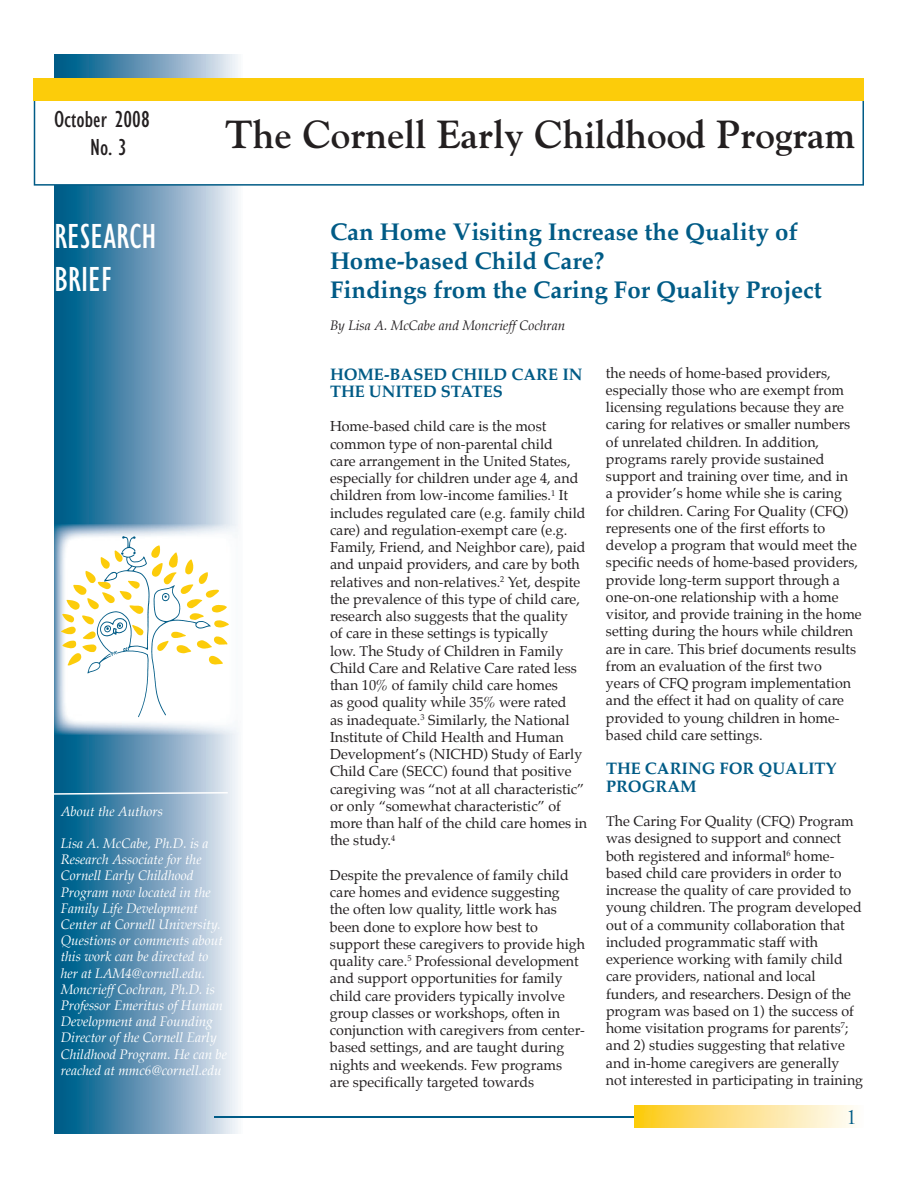
<style>
.page{position:relative;width:918px;height:1188px;background:#fff}
.page>*{position:absolute;margin:0;border:0;box-sizing:border-box;transform-origin:0 0}
.t1{font:700 39px "Goudy";color:#231f20}
.t2{font:condensed 36px/43.2px "Gill Sans";color:#fff}
.t3{font:700 24px/28.8px "Palatino";color:#005b86}
.t4{font:condensed 24px/28.8px "Gill Sans";color:#231f20;text-align:center}
.t5{font:21px "Goudy Old Style T";color:#005b86}
.t6{font:700 16.5px/17.2px "Palatino";color:#005b86}
.t7{font:14.25px/17.2px "Palatino";color:#231f20}
.t8{font:italic 13.5px/16.2px "Palatino";color:#fff}
.t9{font:italic 13.5px "Palatino";color:#231f20}
</style>
<div class="page">
<svg style="left:54px;top:54px;width:189px;height:1080px;background:#6e9ebb"></svg>
<img style="left:54px;top:525px;width:187px;height:209px">
<svg style="left:34px;top:101px;width:830px;height:85px"></svg>
<div style="left:33px;top:79px;width:831px;height:22px;background:#fccc0a"></div>
<hr style="left:214px;top:1116px;width:650px;height:2px;background:#005b86">
<svg style="left:635px;top:1106px;width:229px;height:22px;background:#fde38f"></svg>
<svg style="left:54px;top:792px;width:174px;height:3px"></svg>
<img style="left:86px;top:533px;width:127px;height:186px">
<img style="left:58px;top:543px;width:174px;height:127px">
<h3 class="t4" style="left:54px;top:107px;width:97px">October 2008<br>No. 3</h3>
<h1 class="t1" style="left:225px;top:119px;width:632px">The Cornell Early Childhood Program</h1>
<h2 class="t2" style="left:54px;top:219px;width:104px">RESEARCH<br>BRIEF</h2>
<p class="t8" style="left:61px;top:804px;width:104px">About the Authors</p>
<p class="t8" style="left:61px;top:836px;width:168px">Lisa A. McCabe, Ph.D. is a<br>Research Associate for the<br>Cornell Early Childhood<br>Program now located in the<br>Family Life Development<br>Center at Cornell University.<br>Questions or comments about this work can be directed to her at LAM4@cornell.edu.<br>Moncrieff Cochran, Ph.D. is<br>Professor Emeritus of Human<br>Development and Founding<br>Director of the Cornell Early<br>Childhood Program. He can be reached at mmc6@cornell.edu</p>
<h3 class="t3" style="left:330px;top:219px;width:493px">Can Home Visiting Increase the Quality of<br>Home-based Child Care?<br>Findings from the Caring For Quality Project</h3>
<p class="t9" style="left:330px;top:319px;width:237px">By Lisa A. McCabe and Moncrieff Cochran</p>
<p class="t6" style="left:330px;top:366px;width:254px">HOME-BASED CHILD CARE IN<br>THE UNITED STATES</p>
<p class="t7" style="left:330px;top:419px;width:259px">Home-based child care is the most common type of non-parental child<br>care arrangement in the United States, especially for children under age 4, and children from low-income families.<sup>1</sup> It includes regulated care (e.g. family child care) and regulation-exempt care (e.g.<br>Family, Friend, and Neighbor care), paid and unpaid providers, and care by both relatives and non-relatives.<sup>2</sup> Yet, despite the prevalence of this type of child care, research also suggests that the quality<br>of care in these settings is typically<br>low. The Study of Children in Family Child Care and Relative Care rated less than 10% of family child care homes<br>as good quality while 35% were rated<br>as inadequate.<sup>3</sup> Similarly, the National Institute of Child Health and Human Development’s (NICHD) Study of Early Child Care (SECC) found that positive caregiving was “not at all characteristic” or only “somewhat characteristic” of more than half of the child care homes in the study.<sup>4</sup></p>
<p class="t7" style="left:330px;top:867px;width:257px">Despite the prevalence of family child care homes and evidence suggesting<br>the often low quality, little work has been done to explore how best to support these caregivers to provide high quality care.<sup>5</sup> Professional development and support opportunities for family child care providers typically involve group classes or workshops, often in conjunction with caregivers from center&shy;based settings, and are taught during nights and weekends. Few programs are specifically targeted towards</p>
<p class="t7" style="left:606px;top:365px;width:257px">the needs of home-based providers, especially those who are exempt from licensing regulations because they are caring for relatives or smaller numbers of unrelated children. In addition, programs rarely provide sustained support and training over time, and in<br>a provider’s home while she is caring for children. Caring For Quality (CFQ) represents one of the first efforts to develop a program that would meet the specific needs of home-based providers, provide long-term support through a one-on-one relationship with a home visitor, and provide training in the home setting during the hours while children are in care. This brief documents results from an evaluation of the first two<br>years of CFQ program implementation and the effect it had on quality of care provided to young children in home&shy;based child care settings.</p>
<p class="t6" style="left:606px;top:761px;width:232px">THE CARING FOR QUALITY<br>PROGRAM</p>
<p class="t7" style="left:606px;top:814px;width:259px">The Caring For Quality (CFQ) Program was designed to support and connect both registered and informal<sup>6</sup> home&shy;based child care providers in order to increase the quality of care provided to young children. The program developed out of a community collaboration that included programmatic staff with experience working with family child care providers, national and local funders, and researchers. Design of the program was based on 1) the success of home visitation programs for parents<sup>7</sup>; and 2) studies suggesting that relative and in-home caregivers are generally not interested in participating in training</p>
<h3 class="t5" style="left:846px;top:1106px;width:12px">1</h3>
</div>
